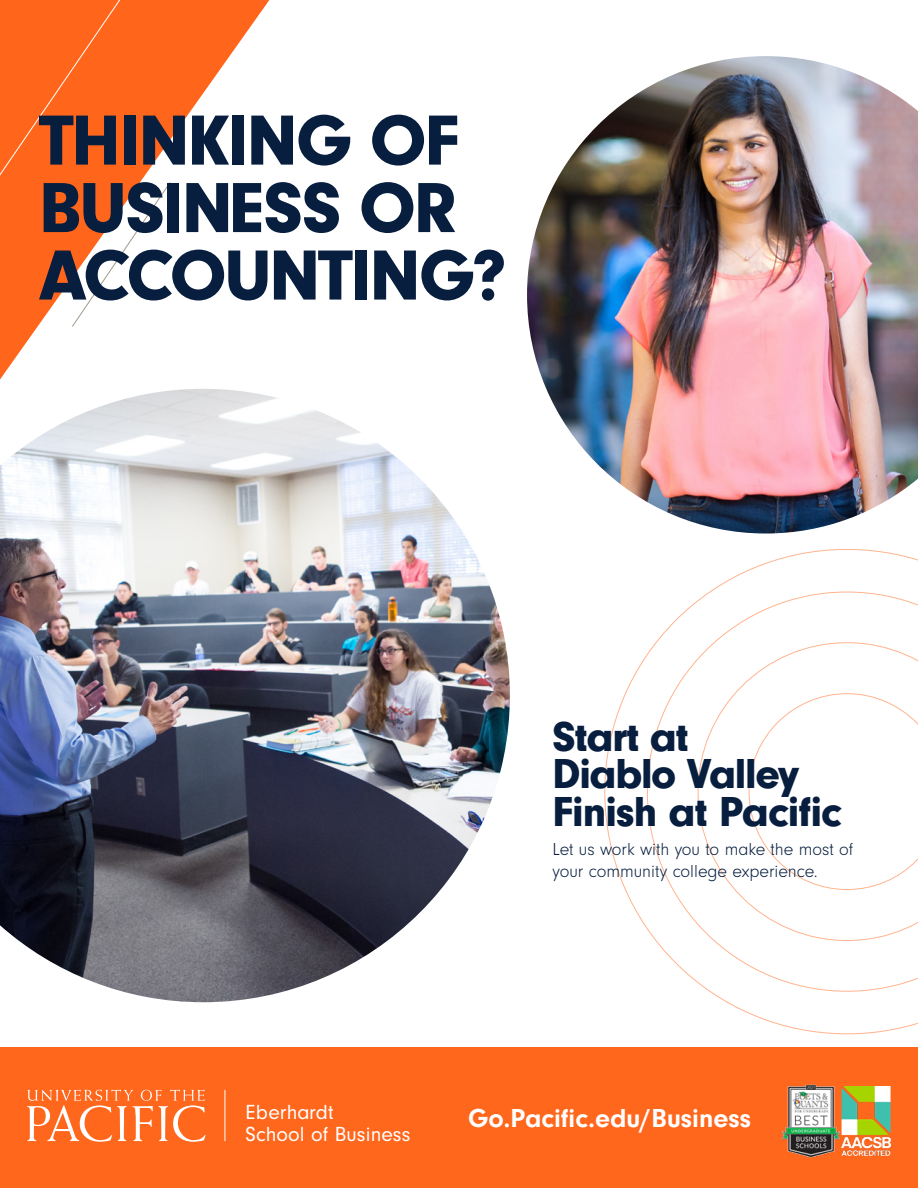
<style>
.page{position:relative;width:918px;height:1188px;background:#fff}
.page>*{position:absolute;margin:0;border:0;box-sizing:border-box;transform-origin:0 0}
.t1{font:900 73.5px/67.5px "Neuzeit Gro";letter-spacing:-.03em;color:#071e3f}
.t2{font:900 43.5px/37.5px "Neuzeit Gro";letter-spacing:-.025em;color:#071e3f}
.t3{font:700 27px "Neuzeit Gro";color:#fff}
.t4{font:21.15px/21.9px "Neuzeit Gro";letter-spacing:.005em;color:#fff}
.t5{font:300 18px/21.6px "Neuzeit Gro";color:#071e3f}
</style>
<div class="page">
<div style="left:0;top:1048px;width:918px;height:140px;background:#ff671d"></div>
<img style="left:842px;top:1087px;width:48px;height:69px">
<img style="left:527px;top:56px;width:391px;height:478px">
<img style="left:0;top:389px;width:510px;height:613px">
<svg style="left:27px;top:1090px;width:179px;height:52px"></svg>
<hr style="left:225px;top:1090px;width:1px;height:51px;background:#fff">
<svg style="left:0;top:0;width:269px;height:380px"></svg>
<svg style="left:0;top:0;width:171px;height:327px"></svg>
<svg style="left:605px;top:549px;width:313px;height:485px"></svg>
<img style="left:782px;top:1084px;width:60px;height:74px">
<h1 class="t1" style="left:39px;top:107px;width:469px">THINKING OF<br>BUSINESS OR<br>ACCOUNTING?</h1>
<h2 class="t2" style="left:553px;top:718px;width:291px">Start at<br>Diablo Valley<br>Finish at Pacific</h2>
<p class="t5" style="left:553px;top:839px;width:302px">Let us work with you to make the most of your community college experience.</p>
<p class="t4" style="left:246px;top:1102px;width:166px">Eberhardt<br>School of Business</p>
<h3 class="t3" style="left:468px;top:1103px;width:285px">Go.Pacific.edu/Business</h3>
</div>
